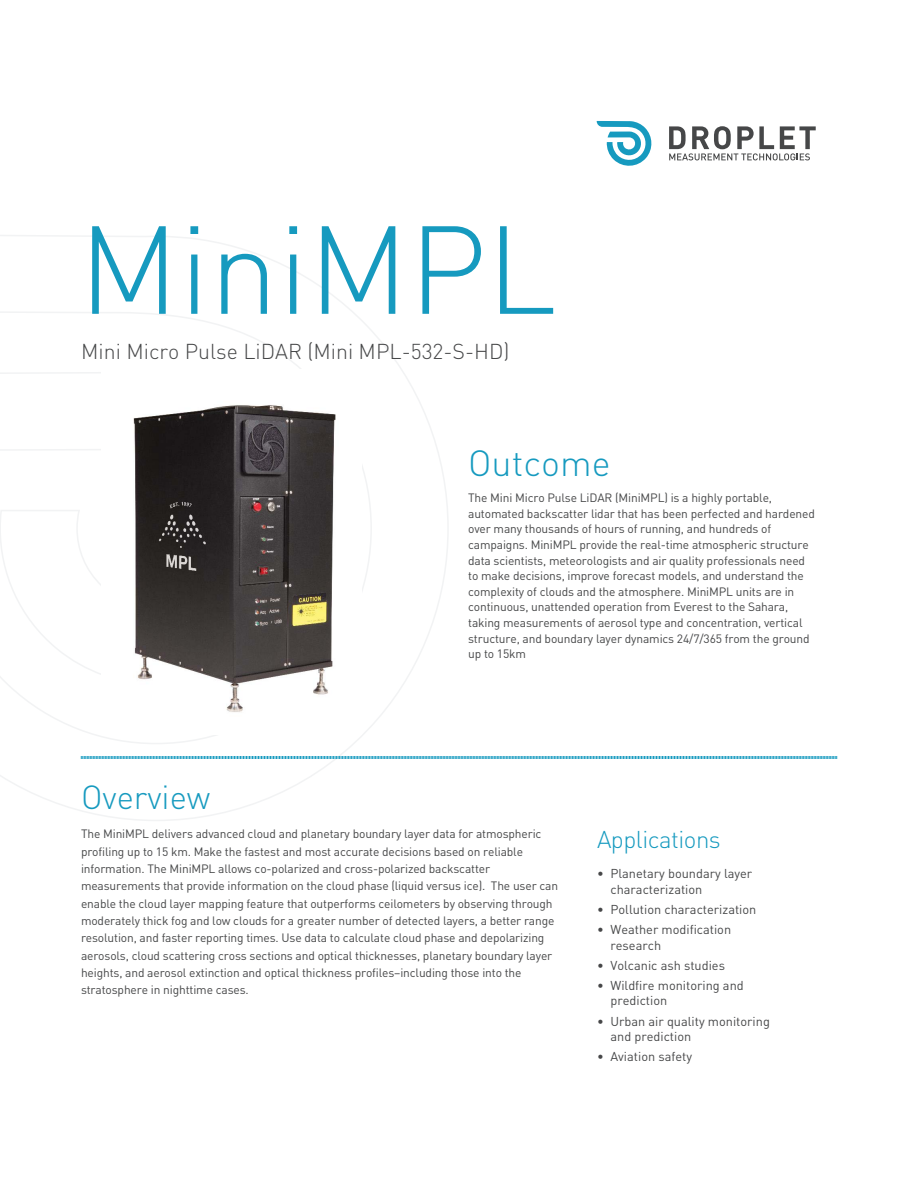
<style>
.page{position:relative;width:918px;height:1188px;background:#fff}
.page>*{position:absolute;margin:0;border:0;box-sizing:border-box;transform-origin:0 0}
.t1{font:300 123px "DIN Pro";color:#169abf}
.t2{font:300 36px "DIN Pro";color:#169abf}
.t3{font:300 33px "DIN Pro";color:#169abf}
.t4{font:300 24px "DIN Pro";letter-spacing:-.02em;color:#169abf}
.t5{font:300 21.3px "DIN Pro";color:#464748}
.t6{font:12.75px/15.3px "DIN Pro";color:#464748}
.t7{font:12px/15.6px "DIN Pro";letter-spacing:-.01em;color:#464748}
</style>
<div class="page">
<svg style="left:0;top:235px;width:449px;height:586px"></svg>
<svg style="left:597px;top:121px;width:55px;height:45px"></svg>
<svg style="left:669px;top:126px;width:147px;height:34px"></svg>
<svg style="left:81px;top:755px;width:756px;height:5px"></svg>
<img style="left:101px;top:370px;width:261px;height:365px">
<h1 class="t1" style="left:79px;top:175px;width:480px">MiniMPL</h1>
<h3 class="t5" style="left:81px;top:335px;width:430px">Mini Micro Pulse LiDAR (Mini MPL-532-S-HD)</h3>
<h2 class="t2" style="left:468px;top:435px;width:144px">Outcome</h2>
<p class="t7" style="left:468px;top:489px;width:348px">The Mini Micro Pulse LiDAR (MiniMPL) is a highly portable, automated backscatter lidar that has been perfected and hardened over many thousands of hours of running, and hundreds of campaigns. MiniMPL provide the real-time atmospheric structure data scientists, meteorologists and air quality professionals need to make decisions, improve forecast models, and understand the complexity of clouds and the atmosphere. MiniMPL units are in continuous, unattended operation from Everest to the Sahara, taking measurements of aerosol type and concentration, vertical structure, and boundary layer dynamics 24/7/365 from the ground up to 15km</p>
<h3 class="t3" style="left:81px;top:772px;width:131px">Overview</h3>
<p class="t7" style="left:81px;top:824px;width:479px;line-height:17.4px">The MiniMPL delivers advanced cloud and planetary boundary layer data for atmospheric profiling up to 15 km. Make the fastest and most accurate decisions based on reliable information. The MiniMPL allows co-polarized and cross-polarized backscatter measurements that provide information on the cloud phase (liquid versus ice). The user can enable the cloud layer mapping feature that outperforms ceilometers by observing through moderately thick fog and low clouds for a greater number of detected layers, a better range resolution, and faster reporting times. Use data to calculate cloud phase and depolarizing aerosols, cloud scattering cross sections and optical thicknesses, planetary boundary layer heights, and aerosol extinction and optical thickness profiles–including those into the stratosphere in nighttime cases.</p>
<h3 class="t4" style="left:597px;top:821px;width:125px">Applications</h3>
<p class="t6" style="left:611px;top:864px;width:143px;line-height:16px;text-indent:-14px">• Planetary boundary layer characterization</p>
<p class="t6" style="left:597px;top:900px;width:161px">• Pollution characterization</p>
<p class="t6" style="left:611px;top:921px;width:122px;text-indent:-14px">• Weather modification research</p>
<p class="t6" style="left:597px;top:956px;width:130px">• Volcanic ash studies</p>
<p class="t6" style="left:611px;top:977px;width:135px;text-indent:-14px">• Wildfire monitoring and prediction</p>
<p class="t6" style="left:611px;top:1012px;width:161px;text-indent:-14px">• Urban air quality monitoring and prediction</p>
<p class="t6" style="left:597px;top:1048px;width:97px">• Aviation safety</p>
</div>
